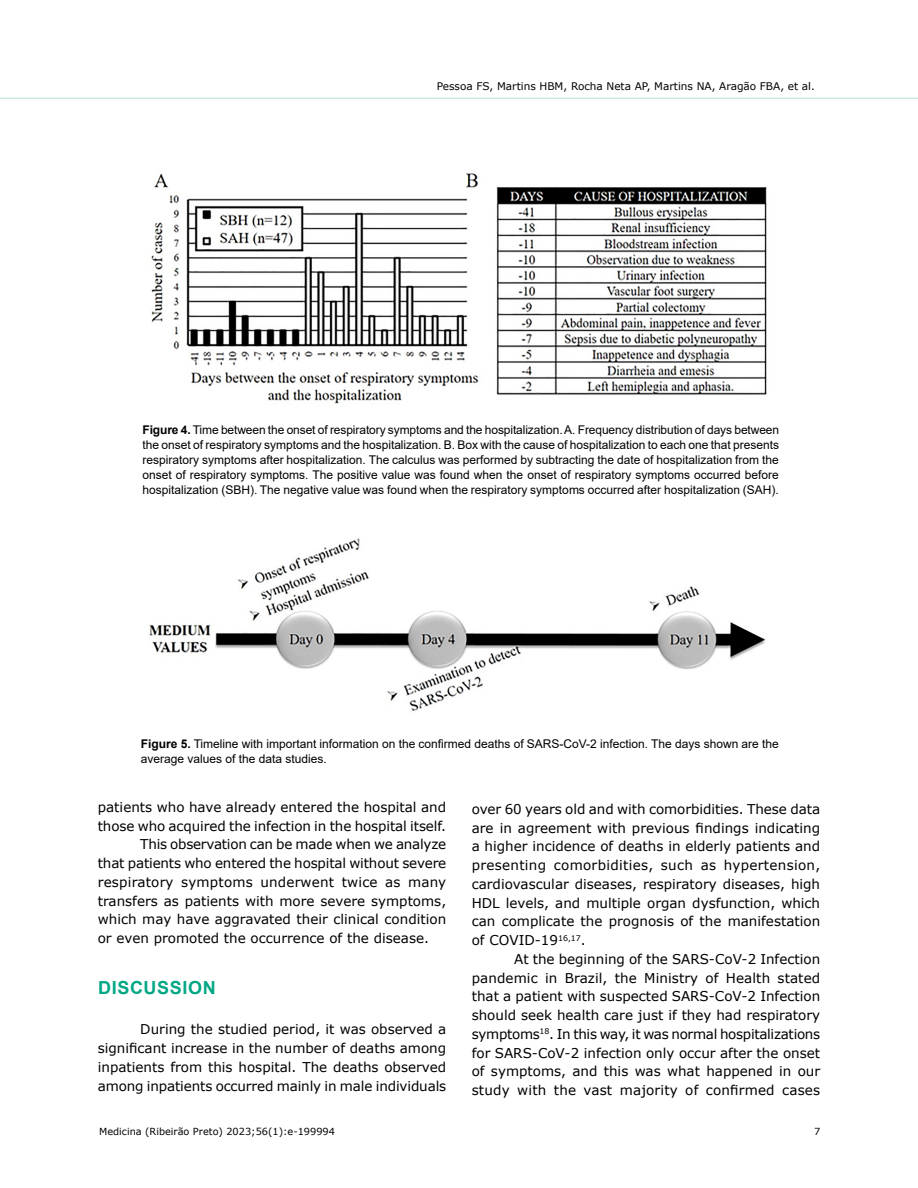
<style>
.page{position:relative;width:918px;height:1188px;background:#fff}
.page>*{position:absolute;margin:0;border:0;box-sizing:border-box;transform-origin:0 0}
.t1{font:700 18px "Arial";letter-spacing:.035em;color:#00a784}
.t2{font:13.5px/18.8px "Verdana";color:#000;text-align:justify}
.t3{font:13.5px "Verdana";letter-spacing:-.02em;color:#000}
.t4{font:12px/15px "Arial";color:#000;text-align:justify}
.t5{font:10.5px "Verdana";color:#000}
.t6{font:9.75px "Verdana";color:#000}
.s1{font-weight:700}
</style>
<div class="page">
<hr style="left:0;top:98px;width:918px;height:1px;background:#00a784">
<img style="left:151px;top:173px;width:616px;height:231px">
<img style="left:149px;top:538px;width:616px;height:173px">
<p class="t5" style="left:437px;top:79px;width:380px">Pessoa FS, Martins HBM, Rocha Neta AP, Martins NA, Aragão FBA, et al.</p>
<p class="t4" style="left:143px;top:423px;width:638px"><span class="s1">Figure 4.</span> Time between the onset of respiratory symptoms and the hospitalization. A. Frequency distribution of days between the onset of respiratory symptoms and the hospitalization. B. Box with the cause of hospitalization to each one that presents respiratory symptoms after hospitalization. The calculus was performed by subtracting the date of hospitalization from the onset of respiratory symptoms. The positive value was found when the onset of respiratory symptoms occurred before hospitalization (SBH). The negative value was found when the respiratory symptoms occurred after hospitalization (SAH).</p>
<p class="t4" style="left:141px;top:736px;width:639px"><span class="s1">Figure 5.</span> Timeline with important information on the confirmed deaths of SARS-CoV-2 infection. The days shown are the average values of the data studies.</p>
<p class="t2" style="left:98px;top:797px;width:350px">patients who have already entered the hospital and</p>
<p class="t2" style="left:98px;top:816px;width:350px">those who acquired the infection in the hospital itself.</p>
<p class="t3" style="left:140px;top:835px;width:307px">This observation can be made when we analyze</p>
<p class="t2" style="left:98px;top:854px;width:350px">that patients who entered the hospital without severe</p>
<p class="t2" style="left:98px;top:872px;width:350px">respiratory symptoms underwent twice as many</p>
<p class="t2" style="left:98px;top:891px;width:350px">transfers as patients with more severe symptoms,</p>
<p class="t2" style="left:98px;top:910px;width:350px">which may have aggravated their clinical condition</p>
<p class="t2" style="left:98px;top:929px;width:333px">or even promoted the occurrence of the disease.</p>
<h1 class="t1" style="left:98px;top:975px;width:119px">DISCUSSION</h1>
<p class="t2" style="left:98px;top:1020px;width:350px;text-indent:43px">During the studied period, it was observed a significant increase in the number of deaths among inpatients from this hospital. The deaths observed among inpatients occurred mainly in male individuals</p>
<p class="t2" style="left:472px;top:800px;width:350px">over 60 years old and with comorbidities. These data are in agreement with previous findings indicating a higher incidence of deaths in elderly patients and presenting comorbidities, such as hypertension, cardiovascular diseases, respiratory diseases, high HDL levels, and multiple organ dysfunction, which can complicate the prognosis of the manifestation of COVID-19<sup>16,17</sup>.</p>
<p class="t2" style="left:472px;top:950px;width:350px;text-indent:43px">At the beginning of the SARS-CoV-2 Infection pandemic in Brazil, the Ministry of Health stated that a patient with suspected SARS-CoV-2 Infection should seek health care just if they had respiratory symptoms<sup>18</sup>. In this way, it was normal hospitalizations for SARS-CoV-2 infection only occur after the onset of symptoms, and this was what happened in our study with the vast majority of confirmed cases</p>
<p class="t6" style="left:99px;top:1125px;width:237px">Medicina (Ribeirão Preto) 2023;56(1):e-199994</p>
<p class="t6" style="left:814px;top:1125px;width:8px">7</p>
</div>
